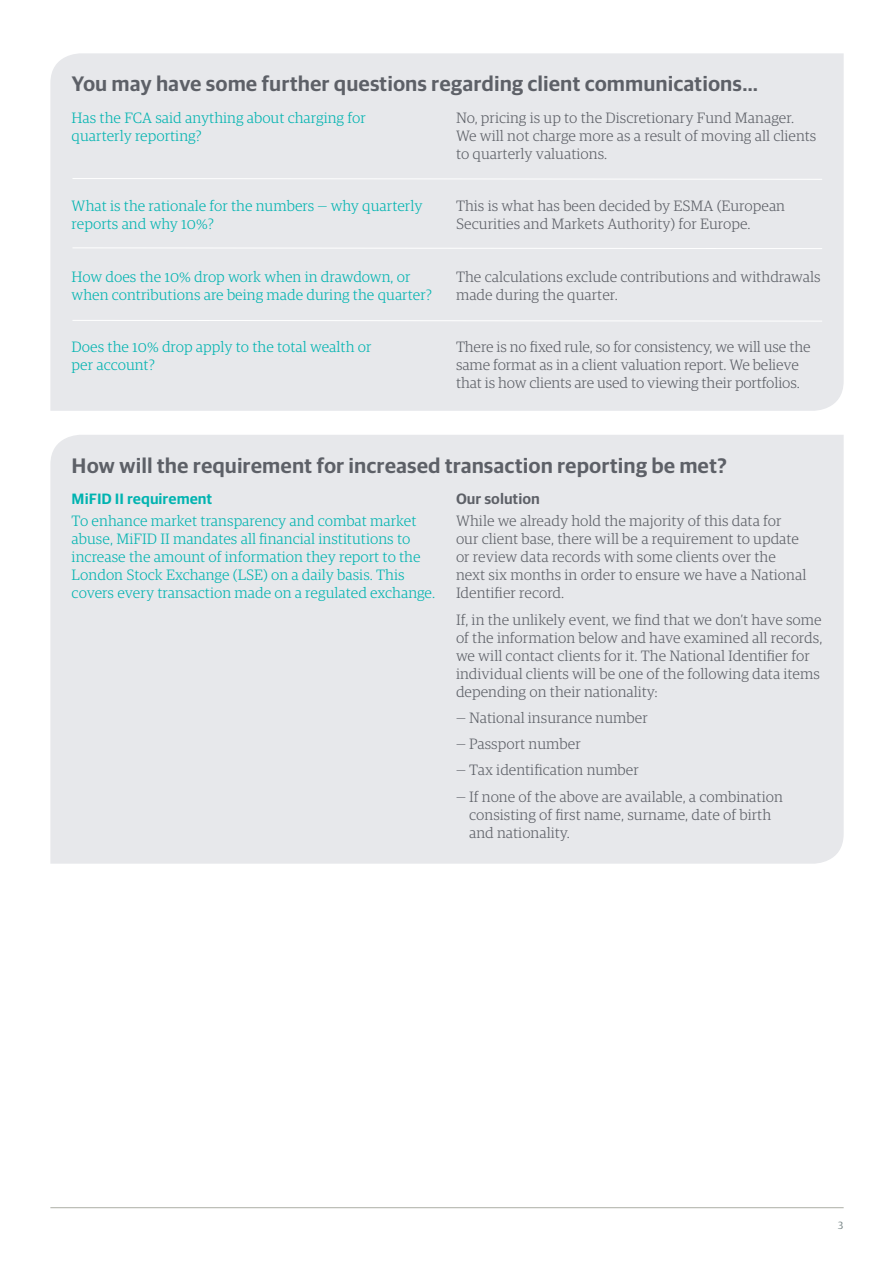
<style>
.page{position:relative;width:893px;height:1263px;background:#fff}
.page>*{position:absolute;margin:0;border:0;box-sizing:border-box;transform-origin:0 0}
.Body_text_headings_b{font:600 21px "Guardian RTB Sans";color:#5d6067}
.t1{font:300 15px/18px "Guardian RTB Egyp";color:#5d6067}
.t2{font:300 15px/18px "Guardian RTB Egyp";color:#00b3b0}
.t3{font:600 15px "Guardian RTB Sans";color:#00b3b0}
.t4{font:600 15px "Guardian RTB Sans";color:#5d6067}
.t5{font:10.5px "Guardian RTB Egyp";color:#7d8a8b}
</style>
<div class="page">
<hr style="left:50px;top:1207px;width:794px;height:1px;background:#acafa6">
<div style="left:50px;top:53px;width:794px;height:358px;background:#e7e8eb"></div>
<div style="left:50px;top:435px;width:794px;height:429px;background:#e7e8eb"></div>
<svg style="left:72px;top:178px;width:751px;height:2px"></svg>
<svg style="left:72px;top:247px;width:751px;height:2px"></svg>
<svg style="left:72px;top:320px;width:751px;height:2px"></svg>
<p class="Body_text_headings_b" style="left:72px;top:68px;width:688px">You may have some further questions regarding client communications…</p>
<p class="t2" style="left:72px;top:108px;width:296px">Has the FCA said anything about charging for quarterly reporting?</p>
<p class="t2" style="left:72px;top:196px;width:352px">What is the rationale for the numbers — why quarterly reports and why 10%?</p>
<p class="t2" style="left:72px;top:267px;width:362px">How does the 10% drop work when in drawdown, or when contributions are being made during the quarter?</p>
<p class="t2" style="left:72px;top:337px;width:301px">Does the 10% drop apply to the total wealth or per account?</p>
<p class="t1" style="left:456px;top:108px;width:362px">No, pricing is up to the Discretionary Fund Manager.<br>We will not charge more as a result of moving all clients to quarterly valuations.</p>
<p class="t1" style="left:456px;top:196px;width:331px">This is what has been decided by ESMA (European<br>Securities and Markets Authority) for Europe.</p>
<p class="t1" style="left:456px;top:267px;width:366px">The calculations exclude contributions and withdrawals made during the quarter.</p>
<p class="t1" style="left:456px;top:337px;width:356px">There is no fixed rule, so for consistency, we will use the same format as in a client valuation report. We believe that is how clients are used to viewing their portfolios.</p>
<p class="Body_text_headings_b" style="left:72px;top:450px;width:657px">How will the requirement for increased transaction reporting be met?</p>
<p class="t3" style="left:72px;top:488px;width:142px">MiFID II requirement</p>
<p class="t2" style="left:72px;top:511px;width:365px">To enhance market transparency and combat market abuse, MiFID II mandates all financial institutions to increase the amount of information they report to the London Stock Exchange (LSE) on a daily basis. This covers every transaction made on a regulated exchange.</p>
<p class="t4" style="left:456px;top:488px;width:85px">Our solution</p>
<p class="t1" style="left:456px;top:511px;width:352px">While we already hold the majority of this data for our client base, there will be a requirement to update or review data records with some clients over the next six months in order to ensure we have a National Identifier record.</p>
<p class="t1" style="left:456px;top:609px;width:368px">If, in the unlikely event, we find that we don’t have some of the information below and have examined all records, we will contact clients for it. The National Identifier for individual clients will be one of the following data items depending on their nationality:</p>
<p class="t1" style="left:456px;top:708px;width:193px">— National insurance number</p>
<p class="t1" style="left:456px;top:734px;width:126px">— Passport number</p>
<p class="t1" style="left:456px;top:760px;width:184px">— Tax identification number</p>
<p class="t1" style="left:469px;top:786px;width:315px;text-indent:-13px">— If none of the above are available, a combination consisting of first name, surname, date of birth and nationality.</p>
<p class="t5" style="left:837px;top:1218px;width:8px">3</p>
</div>
